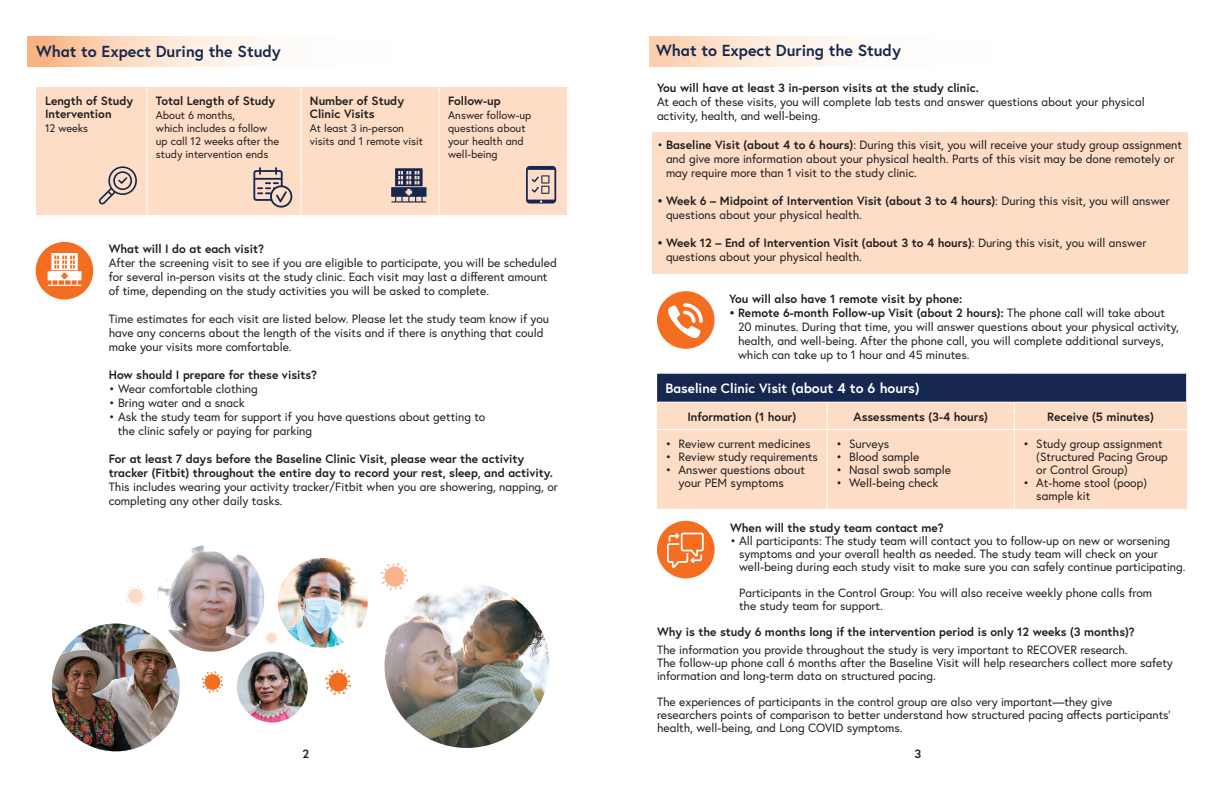
<style>
.page{position:relative;width:1224px;height:792px;background:#fff}
.page>*{position:absolute;margin:0;border:0;box-sizing:border-box;transform-origin:0 0}
.t1{font:700 16px "Europa";color:#16284f}
.t2{font:700 13.5px "Europa";color:#fff}
.t3{font:12px/14px "Europa";color:#231f20}
.t4{font:700 12px/13px "Europa";color:#231f20}
.t5{font:11px/13.2px "Europa";color:#231f20}
.s1{font-weight:700}
.s2{font-size:14px}
</style>
<div class="page">
<div style="left:652px;top:133px;width:536px;height:141px;background:#fdddc6"></div>
<svg style="left:28px;top:36px;width:237px;height:31px;background:#fcdcc4"></svg>
<svg style="left:649px;top:36px;width:205px;height:31px"></svg>
<div style="left:657px;top:373px;width:530px;height:29px;background:#16284f"></div>
<hr style="left:656px;top:373px;width:171px;height:1px;background:#fff">
<hr style="left:827px;top:373px;width:187px;height:1px;background:#fff">
<hr style="left:1014px;top:373px;width:173px;height:1px;background:#fff">
<svg style="left:1186px;top:374px;width:1px;height:28px"></svg>
<div style="left:36px;top:87px;width:111px;height:128px;background:#fdddc6"></div>
<div style="left:147px;top:87px;width:154px;height:128px;background:#fdddc6"></div>
<div style="left:301px;top:87px;width:138px;height:128px;background:#fdddc6"></div>
<div style="left:439px;top:87px;width:128px;height:128px;background:#fdddc6"></div>
<hr style="left:146px;top:87px;width:1px;height:128px;background:#fff">
<hr style="left:300px;top:87px;width:1px;height:128px;background:#fff">
<hr style="left:439px;top:87px;width:1px;height:128px;background:#fff">
<svg style="left:526px;top:166px;width:30px;height:38px"></svg>
<svg style="left:99px;top:166px;width:38px;height:38px"></svg>
<svg style="left:391px;top:168px;width:36px;height:35px"></svg>
<svg style="left:253px;top:167px;width:39px;height:41px"></svg>
<div style="left:36px;top:242px;width:57px;height:58px;background:#f36e21;border-radius:50%"></div>
<svg style="left:48px;top:253px;width:34px;height:33px"></svg>
<img style="left:384px;top:583px;width:165px;height:165px;border-radius:82px">
<img style="left:157px;top:545px;width:107px;height:107px;border-radius:53px">
<img style="left:278px;top:558px;width:90px;height:90px;border-radius:45px">
<img style="left:237px;top:652px;width:71px;height:70px;border-radius:35px">
<svg style="left:381px;top:563px;width:27px;height:27px"></svg>
<svg style="left:202px;top:671px;width:21px;height:22px"></svg>
<svg style="left:325px;top:669px;width:26px;height:26px"></svg>
<svg style="left:125px;top:586px;width:20px;height:20px"></svg>
<svg style="left:265px;top:631px;width:13px;height:14px"></svg>
<img style="left:52px;top:624px;width:128px;height:127px;border-radius:64px">
<div style="left:657px;top:291px;width:58px;height:58px;background:#f36e21;border-radius:50%"></div>
<svg style="left:668px;top:303px;width:35px;height:35px"></svg>
<div style="left:657px;top:402px;width:170px;height:28px;background:#fdddc6"></div>
<div style="left:827px;top:402px;width:187px;height:28px;background:#fdddc6"></div>
<div style="left:1014px;top:402px;width:173px;height:28px;background:#fdddc6"></div>
<div style="left:657px;top:430px;width:170px;height:79px;background:#fdddc6"></div>
<div style="left:827px;top:430px;width:187px;height:79px;background:#fdddc6"></div>
<div style="left:1014px;top:430px;width:173px;height:79px;background:#fdddc6"></div>
<hr style="left:656px;top:402px;width:171px;height:1px;background:#fff">
<hr style="left:827px;top:402px;width:187px;height:1px;background:#fff">
<svg style="left:827px;top:403px;width:1px;height:26px"></svg>
<hr style="left:1014px;top:402px;width:173px;height:1px;background:#fff">
<svg style="left:1014px;top:403px;width:1px;height:26px"></svg>
<hr style="left:656px;top:429px;width:171px;height:1px;background:#fff">
<hr style="left:827px;top:429px;width:187px;height:1px;background:#fff">
<hr style="left:827px;top:430px;width:1px;height:78px;background:#fff">
<hr style="left:1014px;top:429px;width:173px;height:1px;background:#fff">
<hr style="left:1014px;top:430px;width:1px;height:78px;background:#fff">
<div style="left:657px;top:521px;width:58px;height:57px;background:#f36e21;border-radius:50%"></div>
<svg style="left:667px;top:533px;width:37px;height:35px"></svg>
<h2 class="t1" style="left:36px;top:41px;width:246px">What to Expect During the Study</h2>
<p class="t4" style="left:45px;top:94px;width:90px">Length of Study<br>Intervention</p>
<p class="t5" style="left:45px;top:121px;width:45px">12 weeks</p>
<p class="t4" style="left:156px;top:94px;width:121px">Total Length of Study</p>
<p class="t5" style="left:156px;top:108px;width:125px">About 6 months,<br>which includes a follow up call 12 weeks after the study intervention ends</p>
<p class="t4" style="left:310px;top:94px;width:96px">Number of Study<br>Clinic Visits</p>
<p class="t5" style="left:310px;top:121px;width:114px">At least 3 in-person visits and 1 remote visit</p>
<p class="t4" style="left:448px;top:94px;width:54px">Follow-up</p>
<p class="t5" style="left:448px;top:108px;width:84px">Answer follow-up questions about your health and well-being</p>
<h3 class="t4" style="left:109px;top:242px;width:157px">What will I do at each visit?</h3>
<p class="t3" style="left:109px;top:256px;width:450px">After the screening visit to see if you are eligible to participate, you will be scheduled for several in-person visits at the study clinic. Each visit may last a different amount of time, depending on the study activities you will be asked to complete.</p>
<p class="t3" style="left:109px;top:312px;width:442px">Time estimates for each visit are listed below. Please let the study team know if you have any concerns about the length of the visits and if there is anything that could make your visits more comfortable.</p>
<h3 class="t4" style="left:109px;top:368px;width:210px">How should I prepare for these visits?</h3>
<p class="t3" style="left:109px;top:382px;width:151px">• Wear comfortable clothing</p>
<p class="t3" style="left:109px;top:396px;width:138px">• Bring water and a snack</p>
<p class="t3" style="left:118px;top:410px;width:369px;text-indent:-9px">• Ask the study team for support if you have questions about getting to the clinic safely or paying for parking</p>
<p class="t4" style="left:109px;top:452px;width:446px;line-height:14px">For at least 7 days before the Baseline Clinic Visit, please wear the activity tracker (Fitbit) throughout the entire day to record your rest, sleep, and activity.</p>
<p class="t3" style="left:109px;top:480px;width:451px">This includes wearing your activity tracker/Fitbit when you are showering, napping, or completing any other daily tasks.</p>
<p class="t4" style="left:303px;top:747px;width:8px">2</p>
<h3 class="t1" style="left:656px;top:40px;width:246px">What to Expect During the Study</h3>
<h4 class="t4" style="left:657px;top:81px;width:323px">You will have at least 3 in-person visits at the study clinic.</h4>
<p class="t3" style="left:657px;top:95px;width:489px">At each of these visits, you will complete lab tests and answer questions about your physical activity, health, and well-being.</p>
<p class="t3" style="left:666px;top:137px;width:518px;text-indent:-9px">• <span class="s1">Baseline Visit (about 4 to 6 hours)</span>: During this visit, you will receive your study group assignment and give more information about your physical health. Parts of this visit may be done remotely or may require more than 1 visit to the study clinic.</p>
<p class="t3" style="left:666px;top:193px;width:505px;text-indent:-9px"><span class="s1">• Week 6 – Midpoint of Intervention Visit (about 3 to 4 hours)</span>: During this visit, you will answer questions about your physical health.</p>
<p class="t3" style="left:666px;top:235px;width:482px;text-indent:-9px"><span class="s1">• Week 12 – End of Intervention Visit (about 3 to 4 hours)</span>: During this visit, you will answer questions about your physical health.</p>
<h4 class="t4" style="left:729px;top:291px;width:235px">You will also have 1 remote visit by phone:</h4>
<p class="t3" style="left:738px;top:305px;width:442px;text-indent:-9px"><span class="s1">• Remote 6-month Follow-up Visit (about 2 hours):</span> The phone call will take about 20 minutes. During that time, you will answer questions about your physical activity, health, and well-being. After the phone call, you will complete additional surveys, which can take up to 1 hour and 45 minutes.</p>
<p class="t2" style="left:666px;top:379px;width:255px">Baseline Clinic Visit <span class="s2">(about 4 to 6 hours)</span></p>
<p class="t4" style="left:687px;top:410px;width:110px">Information (1 hour)</p>
<p class="t4" style="left:854px;top:410px;width:136px">Assessments (3-4 hours)</p>
<p class="t4" style="left:1047px;top:410px;width:108px">Receive (5 minutes)</p>
<p class="t3" style="left:666px;top:437px;width:146px">• Review current medicines</p>
<p class="t3" style="left:666px;top:450px;width:154px">• Review study requirements</p>
<p class="t3" style="left:679px;top:463px;width:128px;line-height:13px;text-indent:-13px">• Answer questions about your PEM symptoms</p>
<p class="t3" style="left:1036px;top:437px;width:133px;line-height:13px;text-indent:-13px">• Study group assignment (Structured Pacing Group or Control Group)</p>
<p class="t3" style="left:1036px;top:476px;width:112px;line-height:13px;text-indent:-13px">• At-home stool (poop) sample kit</p>
<p class="t3" style="left:836px;top:437px;width:55px">• Surveys</p>
<p class="t3" style="left:836px;top:449px;width:85px">• Blood sample</p>
<p class="t3" style="left:836px;top:462px;width:116px">• Nasal swab sample</p>
<p class="t3" style="left:836px;top:475px;width:104px">• Well-being check</p>
<h3 class="t4" style="left:730px;top:521px;width:215px">When will the study team contact me?</h3>
<p class="t3" style="left:739px;top:534px;width:448px;line-height:13px;text-indent:-9px">• All participants: The study team will contact you to follow-up on new or worsening symptoms and your overall health as needed. The study team will check on your well-being during each study visit to make sure you can safely continue participating.</p>
<p class="t3" style="left:739px;top:586px;width:415px;line-height:13px">Participants in the Control Group: You will also receive weekly phone calls from the study team for support.</p>
<h3 class="t4" style="left:657px;top:625px;width:479px">Why is the study 6 months long if the intervention period is only 12 weeks (3 months)?</h3>
<p class="t3" style="left:657px;top:643px;width:472px">The information you provide throughout the study is very important to RECOVER research.</p>
<p class="t3" style="left:657px;top:656px;width:517px;line-height:13px">The follow-up phone call 6 months after the Baseline Visit will help researchers collect more safety information and long-term data on structured pacing.</p>
<p class="t3" style="left:657px;top:695px;width:515px;line-height:13px">The experiences of participants in the control group are also very important—they give researchers points of comparison to better understand how structured pacing affects participants’ health, well-being, and Long COVID symptoms.</p>
<p class="t4" style="left:915px;top:747px;width:8px">3</p>
</div>
